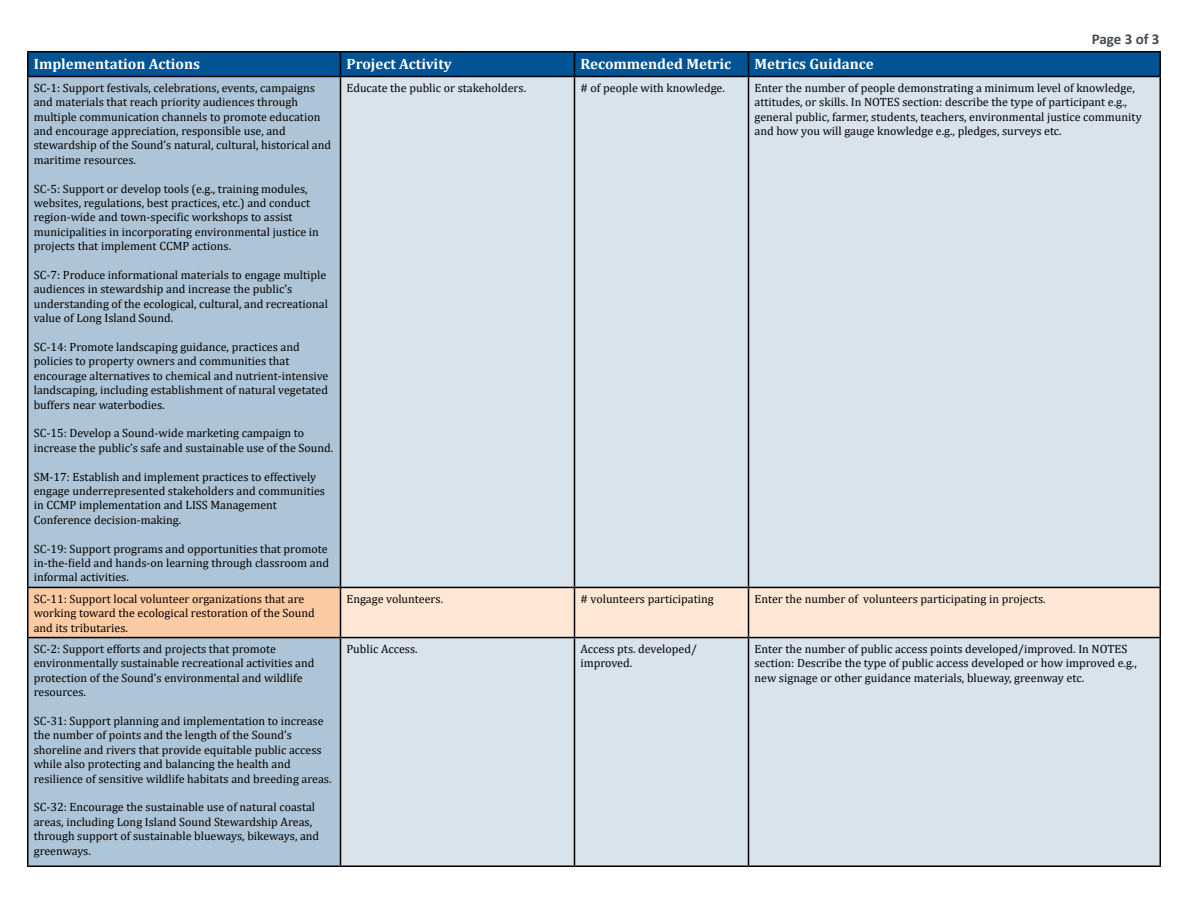
<style>
.page{position:relative;width:1188px;height:918px;background:#fff}
.page>*{position:absolute;margin:0;border:0;box-sizing:border-box;transform-origin:0 0}
.t1{font:700 15px "Cambria";color:#fff}
.t2{font:700 15px "Calibri";letter-spacing:-.005em;color:#464b54}
.t3{font:12px/14.4px "Cambria";color:#000}
</style>
<div class="page">
<div style="left:28px;top:77px;width:312px;height:789px;background:#aec5d7"></div>
<div style="left:341px;top:77px;width:819px;height:789px;background:#d9e3ec"></div>
<div style="left:28px;top:587px;width:312px;height:51px;background:#fccba4"></div>
<div style="left:341px;top:588px;width:819px;height:49px;background:#fee7d4"></div>
<hr style="left:27px;top:51px;width:313px;height:1px;background:#000">
<hr style="left:340px;top:51px;width:234px;height:1px;background:#000">
<hr style="left:574px;top:51px;width:174px;height:1px;background:#000">
<hr style="left:748px;top:51px;width:413px;height:1px;background:#000">
<svg style="left:27px;top:52px;width:1134px;height:24px;background:#004f8d"></svg>
<hr style="left:27px;top:76px;width:313px;height:1px;background:#000">
<hr style="left:27px;top:77px;width:1px;height:510px;background:#000">
<hr style="left:340px;top:76px;width:234px;height:1px;background:#000">
<hr style="left:340px;top:77px;width:1px;height:510px;background:#000">
<hr style="left:574px;top:76px;width:174px;height:1px;background:#000">
<hr style="left:574px;top:77px;width:1px;height:510px;background:#000">
<hr style="left:748px;top:76px;width:413px;height:1px;background:#000">
<hr style="left:748px;top:77px;width:1px;height:510px;background:#000">
<hr style="left:1160px;top:77px;width:1px;height:510px;background:#000">
<hr style="left:27px;top:587px;width:313px;height:1px;background:#000">
<hr style="left:27px;top:588px;width:1px;height:49px;background:#000">
<hr style="left:340px;top:587px;width:234px;height:1px;background:#000">
<hr style="left:340px;top:588px;width:1px;height:49px;background:#000">
<hr style="left:574px;top:587px;width:174px;height:1px;background:#000">
<hr style="left:574px;top:588px;width:1px;height:49px;background:#000">
<hr style="left:748px;top:587px;width:413px;height:1px;background:#000">
<hr style="left:748px;top:588px;width:1px;height:49px;background:#000">
<hr style="left:1160px;top:588px;width:1px;height:49px;background:#000">
<hr style="left:27px;top:637px;width:313px;height:1px;background:#000">
<hr style="left:27px;top:638px;width:1px;height:228px;background:#000">
<hr style="left:340px;top:637px;width:234px;height:1px;background:#000">
<hr style="left:340px;top:638px;width:1px;height:228px;background:#000">
<hr style="left:574px;top:637px;width:174px;height:1px;background:#000">
<hr style="left:574px;top:638px;width:1px;height:228px;background:#000">
<hr style="left:748px;top:637px;width:413px;height:1px;background:#000">
<hr style="left:748px;top:638px;width:1px;height:228px;background:#000">
<hr style="left:1160px;top:638px;width:1px;height:228px;background:#000">
<hr style="left:27px;top:866px;width:313px;height:1px;background:#000">
<hr style="left:340px;top:866px;width:234px;height:1px;background:#000">
<hr style="left:574px;top:866px;width:174px;height:1px;background:#000">
<hr style="left:748px;top:866px;width:413px;height:1px;background:#000">
<p class="t2" style="left:1092px;top:29px;width:69px">Page 3 of 3</p>
<p class="t1" style="left:34px;top:54px;width:168px">Implementation Actions</p>
<p class="t1" style="left:346px;top:54px;width:107px">Project Activity</p>
<p class="t1" style="left:580px;top:54px;width:152px">Recommended Metric</p>
<p class="t1" style="left:754px;top:54px;width:121px">Metrics Guidance</p>
<p class="t3" style="left:34px;top:80px;width:299px">SC-1: Support festivals, celebrations, events, campaigns and materials that reach priority audiences through multiple communication channels to promote education and encourage appreciation, responsible use, and stewardship of the Sound’s natural, cultural, historical and maritime resources.</p>
<p class="t3" style="left:34px;top:181px;width:287px">SC-5: Support or develop tools (e.g., training modules, websites, regulations, best practices, etc.) and conduct region-wide and town-specific workshops to assist municipalities in incorporating environmental justice in projects that implement CCMP actions.</p>
<p class="t3" style="left:34px;top:268px;width:296px">SC-7: Produce informational materials to engage multiple audiences in stewardship and increase the public’s understanding of the ecological, cultural, and recreational value of Long Island Sound.</p>
<p class="t3" style="left:34px;top:340px;width:296px">SC-14: Promote landscaping guidance, practices and policies to property owners and communities that encourage alternatives to chemical and nutrient-intensive landscaping, including establishment of natural vegetated buffers near waterbodies.</p>
<p class="t3" style="left:34px;top:426px;width:301px">SC-15: Develop a Sound-wide marketing campaign to increase the public’s safe and sustainable use of the Sound.</p>
<p class="t3" style="left:34px;top:469px;width:293px">SM-17: Establish and implement practices to effectively engage underrepresented stakeholders and communities in CCMP implementation and LISS Management Conference decision-making.</p>
<p class="t3" style="left:34px;top:541px;width:297px">SC-19: Support programs and opportunities that promote in-the-field and hands-on learning through classroom and informal activities.</p>
<p class="t3" style="left:346px;top:80px;width:181px">Educate the public or stakeholders.</p>
<p class="t3" style="left:580px;top:80px;width:146px"># of people with knowledge.</p>
<p class="t3" style="left:754px;top:80px;width:389px">Enter the number of people demonstrating a minimum level of knowledge, attitudes, or skills. In NOTES section: describe the type of participant e.g., general public, farmer, students, teachers, environmental justice community and how you will gauge knowledge e.g., pledges, surveys etc.</p>
<p class="t3" style="left:34px;top:591px;width:283px">SC-11: Support local volunteer organizations that are working toward the ecological restoration of the Sound and its tributaries.</p>
<p class="t3" style="left:346px;top:591px;width:98px">Engage volunteers.</p>
<p class="t3" style="left:580px;top:591px;width:135px"># volunteers participating</p>
<p class="t3" style="left:754px;top:591px;width:293px">Enter the number of volunteers participating in projects.</p>
<p class="t3" style="left:34px;top:642px;width:282px">SC-2: Support efforts and projects that promote environmentally sustainable recreational activities and protection of the Sound’s environmental and wildlife resources.</p>
<p class="t3" style="left:34px;top:714px;width:299px">SC-31: Support planning and implementation to increase the number of points and the length of the Sound’s shoreline and rivers that provide equitable public access while also protecting and balancing the health and resilience of sensitive wildlife habitats and breeding areas.</p>
<p class="t3" style="left:34px;top:800px;width:287px">SC-32: Encourage the sustainable use of natural coastal areas, including Long Island Sound Stewardship Areas, through support of sustainable blueways, bikeways, and greenways.</p>
<p class="t3" style="left:346px;top:642px;width:73px">Public Access.</p>
<p class="t3" style="left:580px;top:642px;width:118px">Access pts. developed/ improved.</p>
<p class="t3" style="left:754px;top:642px;width:384px">Enter the number of public access points developed/improved. In NOTES section: Describe the type of public access developed or how improved e.g., new signage or other guidance materials, blueway, greenway etc.</p>
</div>
